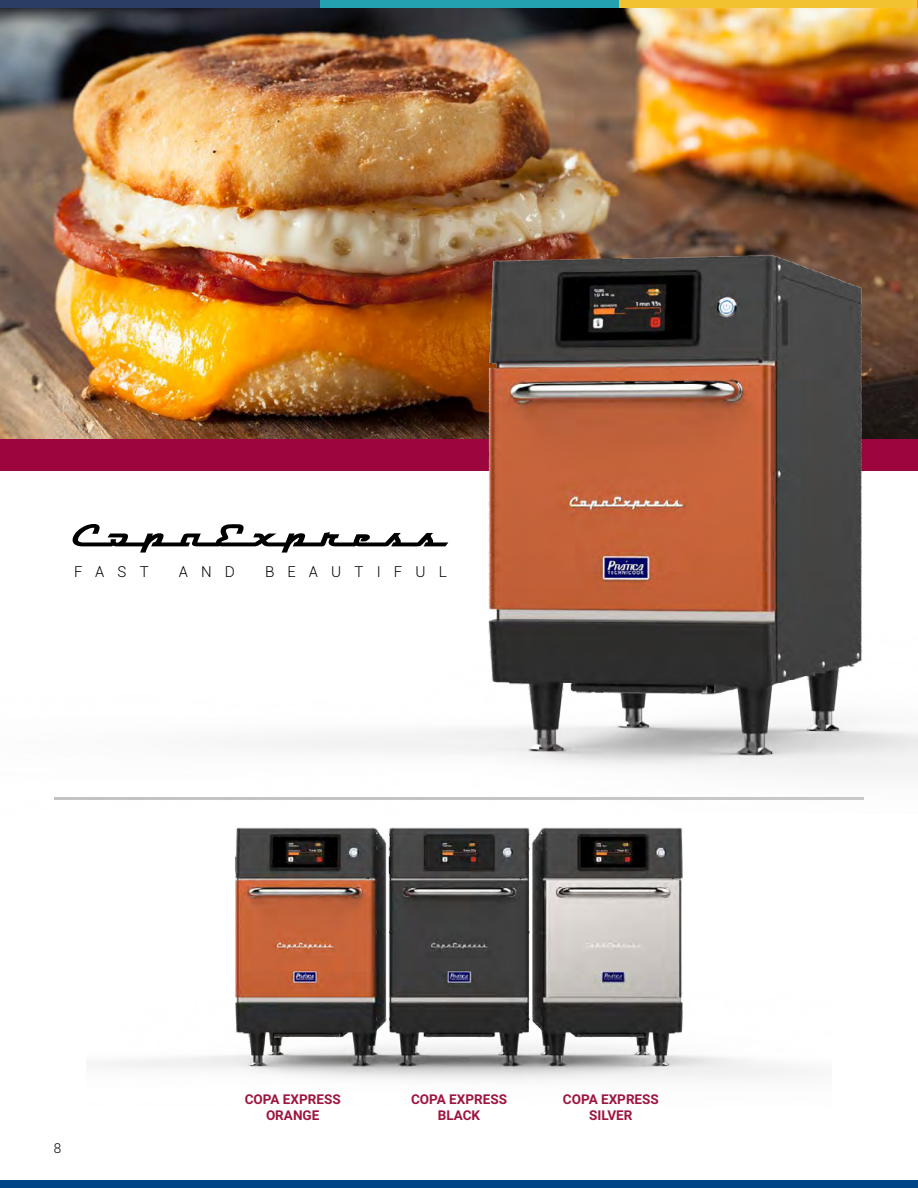
<style>
.page{position:relative;width:918px;height:1188px;background:#fff}
.page>*{position:absolute;margin:0;border:0;box-sizing:border-box;transform-origin:0 0}
.t1{font:300 15px "Roboto";letter-spacing:.88em;color:#000}
.t2{font:700 13.5px/16.2px "Roboto";color:#9d153f;text-align:center}
.t3{font:300 13.5px "Roboto";color:#000}
</style>
<div class="page">
<img style="left:0;top:8px;width:918px;height:431px">
<img style="left:105px;top:827px;width:691px;height:253px">
<div style="left:0;top:1180px;width:918px;height:8px;background:#004687"></div>
<div style="left:0;top:0;width:320px;height:8px;background:#2b3d63"></div>
<div style="left:320px;top:0;width:299px;height:8px;background:#24a1b0"></div>
<div style="left:619px;top:0;width:299px;height:8px;background:#f2c230"></div>
<img style="left:1px;top:188px;width:917px;height:612px">
<p class="t1" style="left:74px;top:562px;width:76px">FAST</p>
<p class="t1" style="left:179px;top:562px;width:58px">AND</p>
<p class="t1" style="left:265px;top:562px;width:183px">BEAUTIFUL</p>
<p class="t3" style="left:54px;top:1139px;width:9px">8</p>
<p class="t2" style="left:245px;top:1091px;width:97px">COPA EXPRESS<br>ORANGE</p>
<p class="t2" style="left:563px;top:1091px;width:97px">COPA EXPRESS<br>SILVER</p>
<p class="t2" style="left:411px;top:1091px;width:97px">COPA EXPRESS<br>BLACK</p>
</div>
